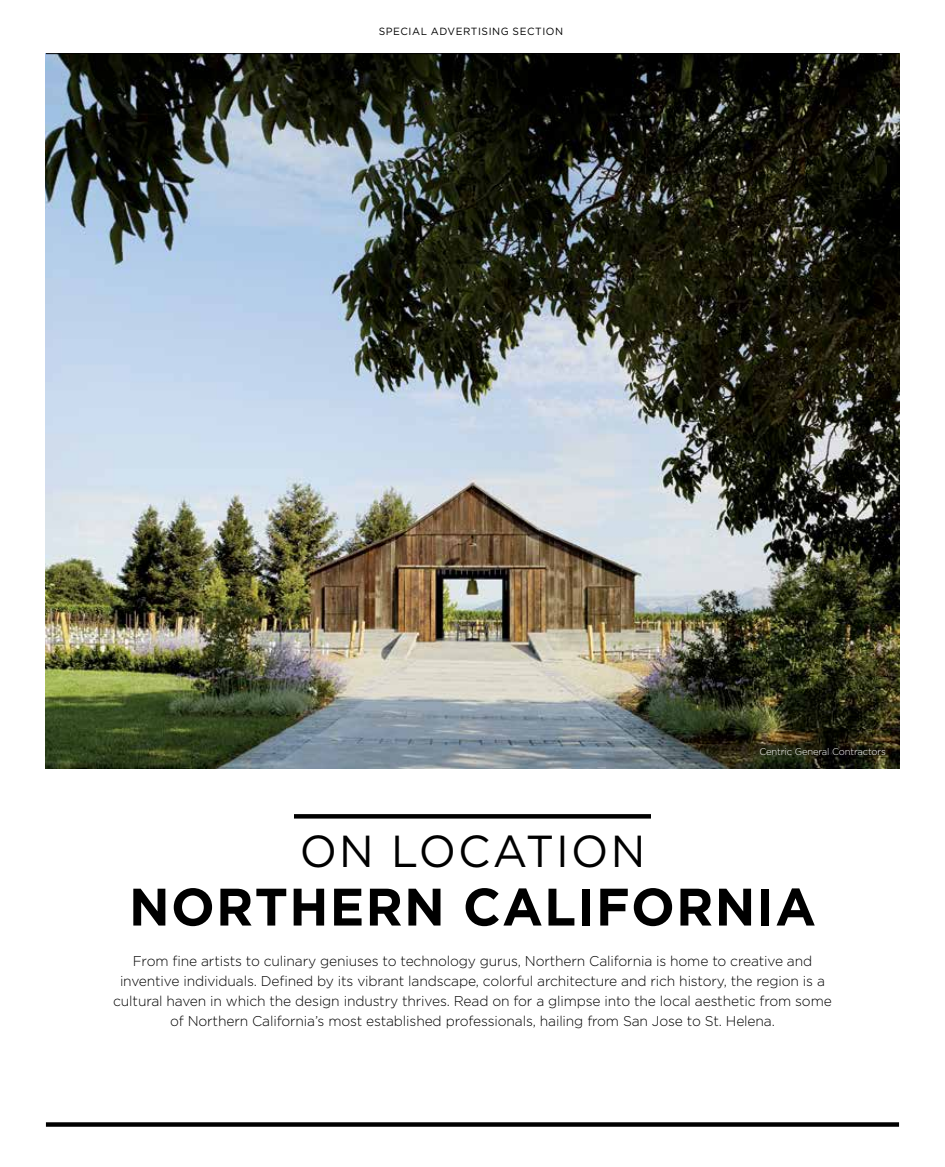
<style>
.page{position:relative;width:945px;height:1167px;background:#fff}
.page>*{position:absolute;margin:0;border:0;box-sizing:border-box;transform-origin:0 0}
.t1{font:700 52.65px "Gotham";letter-spacing:.025em;color:#000}
.t2{font:44.7px "Gotham";letter-spacing:.05em;color:#000}
.t3{font:300 14.1px/20.1px "Gotham";letter-spacing:-.01em;color:#000;text-align:center}
.t4{font:10.5px "Gotham";letter-spacing:.055em;color:#000}
.t5{font:300 9.75px "Gotham";letter-spacing:-.015em;color:#fff}
</style>
<div class="page">
<img style="left:46px;top:54px;width:853px;height:714px">
<svg style="left:46px;top:1122px;width:853px;height:4px;background:#121212"></svg>
<hr style="left:46px;top:53px;width:853px;height:1px;background:#000">
<svg style="left:294px;top:814px;width:357px;height:4px"></svg>
<p class="t4" style="left:379px;top:25px;width:186px">SPECIAL ADVERTISING SECTION</p>
<p class="t5" style="left:759px;top:745px;width:128px">Centric General Contractors</p>
<h2 class="t2" style="left:300px;top:822px;width:347px">ON LOCATION</h2>
<h1 class="t1" style="left:129px;top:872px;width:688px">NORTHERN CALIFORNIA</h1>
<p class="t3" style="left:113px;top:950px;width:720px">From fine artists to culinary geniuses to technology gurus, Northern California is home to creative and inventive individuals. Defined by its vibrant landscape, colorful architecture and rich history, the region is a cultural haven in which the design industry thrives. Read on for a glimpse into the local aesthetic from some of Northern California’s most established professionals, hailing from San Jose to St. Helena.</p>
</div>
